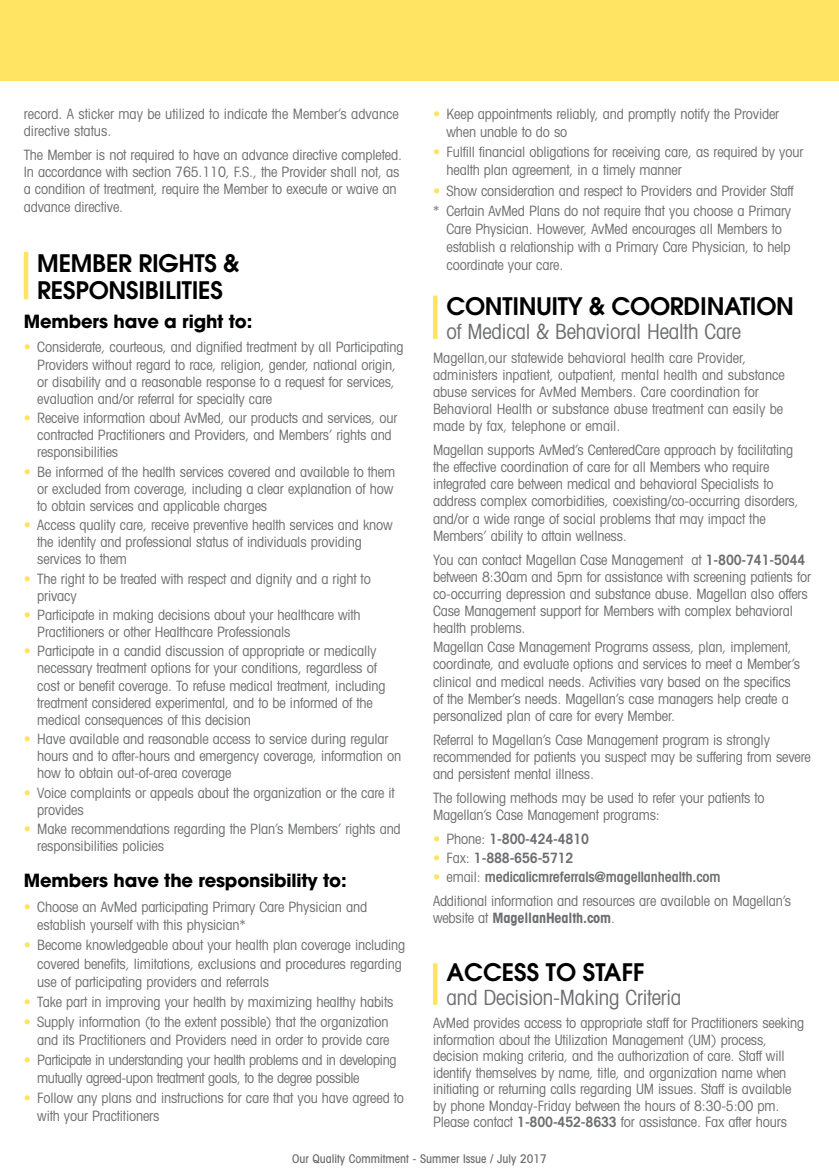
<style>
.page{position:relative;width:839px;height:1176px;background:#fff}
.page>*{position:absolute;margin:0;border:0;box-sizing:border-box;transform-origin:0 0}
.t1{font:600 24px/27px "Avant Garde";letter-spacing:-.01em;color:#000}
.t2{font:condensed 21px "Avant Garde";letter-spacing:-.01em;color:#6d6e71}
.t3{font:700 18px "Avant Garde";letter-spacing:-.01em;color:#000}
.t4{font:condensed 14.25px/17.1px "Avant Garde";letter-spacing:-.01em;color:#6d6e71}
.t5{font:condensed 14.25px/18px "Avant Garde";letter-spacing:-.03em;color:#6d6e71}
.t6{font:600 condensed 14.25px "Avant Garde";letter-spacing:-.01em;color:#6d6e71}
.t7{font:700 condensed 14.25px "Avant Garde";letter-spacing:-.01em;color:#6d6e71}
.t8{font:500 condensed 12px "Avant Garde";color:#6d6e71}
.s1{color:#ffe363}
.s2{font-weight:600}
.s3{font-weight:400;color:#ffe363}
.s4{font-weight:400}
</style>
<div class="page">
<div style="left:0;top:0;width:838px;height:80px;background:#ffe363"></div>
<hr style="left:24px;top:252px;width:4px;height:47px;background:#ffe363">
<hr style="left:433px;top:295px;width:4px;height:44px;background:#ffe363">
<hr style="left:433px;top:963px;width:4px;height:41px;background:#ffe363">
<p class="t4" style="left:24px;top:105px;width:376px">record. A sticker may be utilized to indicate the Member’s advance directive status.</p>
<p class="t4" style="left:24px;top:146px;width:379px">The Member is not required to have an advance directive completed.<br>In accordance with section 765.110, F.S., the Provider shall not, as a condition of treatment, require the Member to execute or waive an advance directive.</p>
<h1 class="t1" style="left:37px;top:249px;width:204px">MEMBER RIGHTS &amp;<br>RESPONSIBILITIES</h1>
<p class="t3" style="left:24px;top:309px;width:230px">Members have a right to:</p>
<p class="t4" style="left:37px;top:338px;width:368px;text-indent:-13px"><span class="s1">•</span> Considerate, courteous, and dignified treatment by all Participating Providers without regard to race, religion, gender, national origin, or disability and a reasonable response to a request for services, evaluation and/or referral for specialty care</p>
<p class="t4" style="left:37px;top:409px;width:361px;text-indent:-13px"><span class="s1">•</span> Receive information about AvMed, our products and services, our contracted Practitioners and Providers, and Members’ rights and responsibilities</p>
<p class="t4" style="left:37px;top:462px;width:359px;text-indent:-13px"><span class="s1">•</span> Be informed of the health services covered and available to them or excluded from coverage, including a clear explanation of how to obtain services and applicable charges</p>
<p class="t4" style="left:37px;top:516px;width:357px;text-indent:-13px"><span class="s1">•</span> Access quality care, receive preventive health services and know the identity and professional status of individuals providing services to them</p>
<p class="t4" style="left:37px;top:569px;width:335px;text-indent:-13px"><span class="s1">•</span> The right to be treated with respect and dignity and a right to privacy</p>
<p class="t4" style="left:37px;top:605px;width:325px;text-indent:-13px"><span class="s1">•</span> Participate in making decisions about your healthcare with<br>Practitioners or other Healthcare Professionals</p>
<p class="t4" style="left:37px;top:642px;width:349px;text-indent:-13px"><span class="s1">•</span> Participate in a candid discussion of appropriate or medically necessary treatment options for your conditions, regardless of cost or benefit coverage. To refuse medical treatment, including treatment considered experimental, and to be informed of the medical consequences of this decision</p>
<p class="t4" style="left:37px;top:730px;width:365px;text-indent:-13px"><span class="s1">•</span> Have available and reasonable access to service during regular hours and to after-hours and emergency coverage, information on how to obtain out-of-area coverage</p>
<p class="t4" style="left:37px;top:783px;width:359px;text-indent:-13px"><span class="s1">•</span> Voice complaints or appeals about the organization or the care it provides</p>
<p class="t4" style="left:37px;top:819px;width:365px;text-indent:-13px"><span class="s1">•</span> Make recommendations regarding the Plan’s Members’ rights and responsibilities policies</p>
<p class="t3" style="left:24px;top:868px;width:324px">Members have the responsibility to:</p>
<p class="t4" style="left:37px;top:897px;width:331px;line-height:18px;text-indent:-13px"><span class="s1">•</span> Choose an AvMed participating Primary Care Physician and establish yourself with this physician*</p>
<p class="t4" style="left:37px;top:935px;width:369px;line-height:18px;text-indent:-13px"><span class="s1">•</span> Become knowledgeable about your health plan coverage including covered benefits, limitations, exclusions and procedures regarding use of participating providers and referrals</p>
<p class="t4" style="left:24px;top:992px;width:371px"><span class="s1">•</span> Take part in improving your health by maximizing healthy habits</p>
<p class="t4" style="left:24px;top:1012px;width:367px;line-height:18px;text-align:right"><span class="s1">•</span> Supply information (to the extent possible) that the organization and its Practitioners and Providers need in order to provide care</p>
<p class="t5" style="left:37px;top:1050px;width:360px;text-indent:-13px"><span class="s1">•</span> Participate in understanding your health problems and in developing mutually agreed-upon treatment goals, to the degree possible</p>
<p class="t4" style="left:37px;top:1088px;width:368px;line-height:18px;text-indent:-13px"><span class="s1">•</span> Follow any plans and instructions for care that you have agreed to with your Practitioners</p>
<p class="t4" style="left:446px;top:105px;width:334px;line-height:18px;text-indent:-13px"><span class="s1">•</span> Keep appointments reliably, and promptly notify the Provider when unable to do so</p>
<p class="t4" style="left:446px;top:143px;width:358px;line-height:18px;text-indent:-13px"><span class="s1">•</span> Fulfill financial obligations for receiving care, as required by your health plan agreement, in a timely manner</p>
<p class="t4" style="left:433px;top:180px;width:362px;line-height:20.1px"><span class="s1">•</span> Show consideration and respect to Providers and Provider Staff * Certain AvMed Plans do not require that you choose a Primary</p>
<p class="t4" style="left:446px;top:219px;width:345px;line-height:18px">Care Physician. However, AvMed encourages all Members to establish a relationship with a Primary Care Physician, to help coordinate your care.</p>
<h1 class="t1" style="left:446px;top:292px;width:349px">CONTINUITY &amp; COORDINATION</h1>
<h2 class="t2" style="left:446px;top:318px;width:296px">of Medical &amp; Behavioral Health Care</h2>
<p class="t4" style="left:433px;top:349px;width:353px">Magellan,our statewide behavioral health care Provider, administers inpatient, outpatient, mental health and substance abuse services for AvMed Members. Care coordination for Behavioral Health or substance abuse treatment can easily be made by fax, telephone or email.</p>
<p class="t4" style="left:433px;top:441px;width:367px">Magellan supports AvMed’s CenteredCare approach by facilitating the effective coordination of care for all Members who require integrated care between medical and behavioral Specialists to address complex comorbidities, coexisting/co-occurring disorders, and/or a wide range of social problems that may impact the Members’ ability to attain wellness.</p>
<p class="t4" style="left:433px;top:550px;width:379px">You can contact Magellan Case Management at <span class="s2">1-800-741-5044 </span>between 8:30am and 5pm for assistance with screening patients for co-occurring depression and substance abuse. Magellan also offers Case Management support for Members with complex behavioral health problems.</p>
<p class="t4" style="left:433px;top:638px;width:368px">Magellan Case Management Programs assess, plan, implement, coordinate, and evaluate options and services to meet a Member’s clinical and medical needs. Activities vary based on the specifics of the Member’s needs. Magellan’s case managers help create a personalized plan of care for every Member.</p>
<p class="t4" style="left:433px;top:730px;width:379px">Referral to Magellan’s Case Management program is strongly recommended for patients you suspect may be suffering from severe and persistent mental illness.</p>
<p class="t4" style="left:433px;top:788px;width:333px">The following methods may be used to refer your patients to<br>Magellan’s Case Management programs:</p>
<p class="t6" style="left:433px;top:829px;width:157px"><span class="s3">•</span> <span class="s4">Phone:</span> 1-800-424-4810</p>
<p class="t6" style="left:433px;top:848px;width:142px"><span class="s3">•</span> <span class="s4">Fax:</span> 1-888-656-5712</p>
<p class="t4" style="left:433px;top:864px;width:359px;line-height:23.9px"><span class="s1">•</span> email: <span class="s2">medicalicmreferrals@magellanhealth.com<br></span>Additional information and resources are available on Magellan’s</p>
<p class="t7" style="left:433px;top:908px;width:183px"><span class="s4">website at</span> MagellanHealth.com<span class="s4">.</span></p>
<h1 class="t1" style="left:446px;top:957px;width:199px">ACCESS TO STAFF</h1>
<h2 class="t2" style="left:446px;top:984px;width:236px">and Decision-Making Criteria</h2>
<p class="t4" style="left:433px;top:1014px;width:372px;line-height:16.5px">AvMed provides access to appropriate staff for Practitioners seeking information about the Utilization Management (UM) process, decision making criteria, and the authorization of care. Staff will identify themselves by name, title, and organization name when initiating or returning calls regarding UM issues. Staff is available by phone Monday-Friday between the hours of 8:30-5:00 pm.<br>Please contact <span class="s2">1-800-452-8633</span> for assistance. Fax after hours</p>
<p class="t8" style="left:292px;top:1151px;width:256px">Our Quality Commitment - Summer Issue / July 2017</p>
</div>
